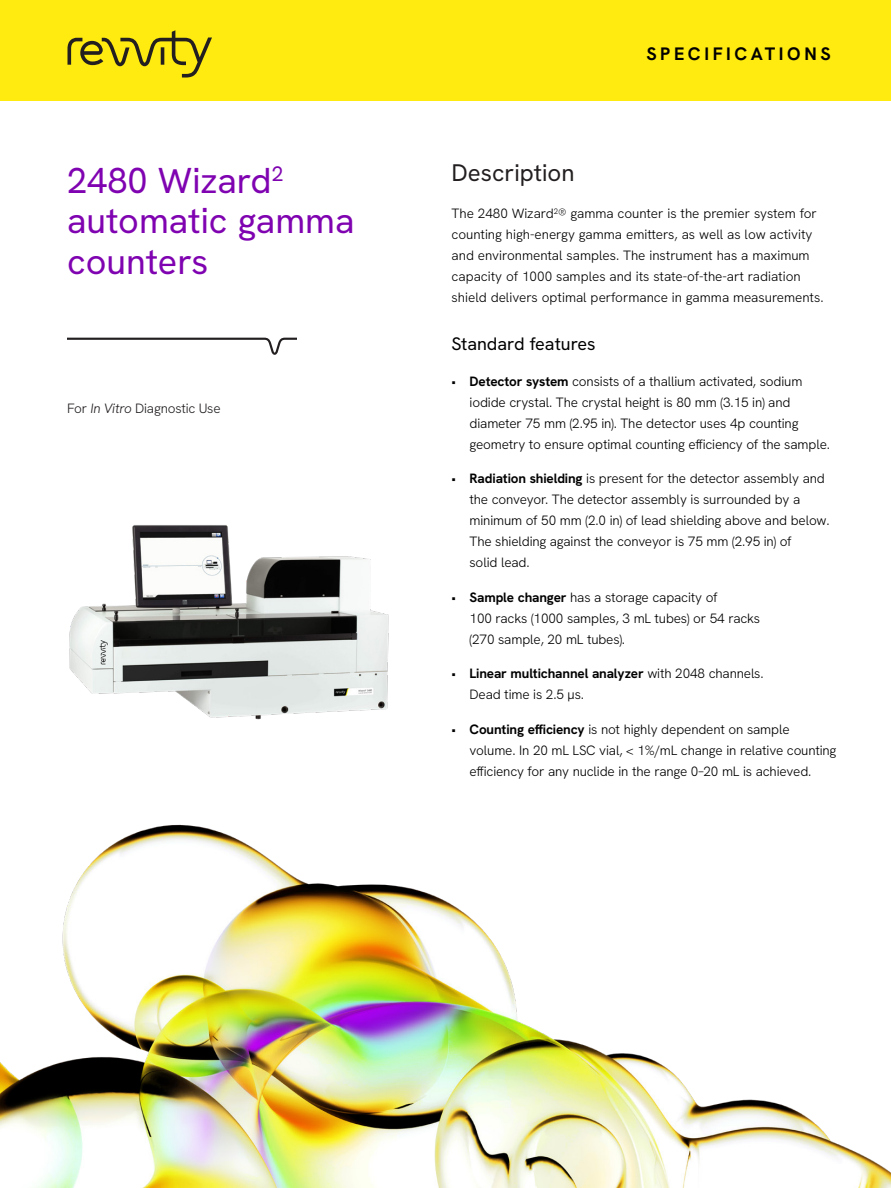
<style>
.page{position:relative;width:891px;height:1188px;background:#fff}
.page>*{position:absolute;margin:0;border:0;box-sizing:border-box;transform-origin:0 0}
.Intro_Head{font:36px/40.5px "Hanken Grotesk";color:#7f03b0}
.Intro_subhead{font:24px "Hanken Grotesk";color:#231f20}
.Sub_Head{font:18px "Hanken Grotesk";color:#000}
.t1{font:700 18px "Hanken Grotesk";letter-spacing:.2em;color:#000}
.Body_Copy{font:300 13.5px/21px "Hanken Grotesk";letter-spacing:-.01em;color:#000}
.Key_Discription_Author{font:300 13.5px "Hanken Grotesk";letter-spacing:-.015em;color:#231f20}
.s1{font-style:italic}
.s2{font-weight:700}
</style>
<div class="page">
<div style="left:0;top:0;width:891px;height:101px;background:#ffeb0f"></div>
<svg style="left:68px;top:30px;width:144px;height:48px"></svg>
<img style="left:0;top:824px;width:891px;height:364px">
<svg style="left:67px;top:338px;width:229px;height:17px"></svg>
<img style="left:69px;top:525px;width:320px;height:195px">
<p class="Intro_Head" style="left:67px;top:159px;width:289px">2480 Wizard<sup>2 </sup>automatic gamma counters</p>
<p class="Key_Discription_Author" style="left:67px;top:400px;width:155px">For <span class="s1">In Vitro</span> Diagnostic Use</p>
<h3 class="t1" style="left:646px;top:43px;width:186px">SPECIFICATIONS</h3>
<p class="Intro_subhead" style="left:452px;top:157px;width:125px">Description</p>
<p class="Body_Copy" style="left:452px;top:203px;width:374px">The 2480 Wizard<sup>2</sup>® gamma counter is the premier system for counting high-energy gamma emitters, as well as low activity and environmental samples. The instrument has a maximum capacity of 1000 samples and its state-of-the-art radiation shield delivers optimal performance in gamma measurements.</p>
<p class="Sub_Head" style="left:452px;top:332px;width:146px">Standard features</p>
<p class="Body_Copy" style="left:470px;top:370px;width:362px;text-indent:-18px">• <span class="s2">Detector system</span> consists of a thallium activated, sodium iodide crystal. The crystal height is 80 mm (3.15 in) and diameter 75 mm (2.95 in). The detector uses 4p counting geometry to ensure optimal counting efficiency of the sample.</p>
<p class="Body_Copy" style="left:470px;top:468px;width:362px;text-indent:-18px">• <span class="s2">Radiation shielding</span> is present for the detector assembly and the conveyor. The detector assembly is surrounded by a minimum of 50 mm (2.0 in) of lead shielding above and below.<br>The shielding against the conveyor is 75 mm (2.95 in) of<br>solid lead.</p>
<p class="Body_Copy" style="left:470px;top:586px;width:292px;text-indent:-18px">• <span class="s2">Sample changer</span> has a storage capacity of<br>100 racks (1000 samples, 3 mL tubes) or 54 racks (270 sample, 20 mL tubes).</p>
<p class="Body_Copy" style="left:470px;top:663px;width:296px;text-indent:-18px">• <span class="s2">Linear multichannel analyzer</span> with 2048 channels.<br>Dead time is 2.5 µs.</p>
<p class="Body_Copy" style="left:470px;top:718px;width:368px;text-indent:-18px">• <span class="s2">Counting efficiency</span> is not highly dependent on sample volume. In 20 mL LSC vial, &lt; 1%/mL change in relative counting efficiency for any nuclide in the range 0–20 mL is achieved.</p>
</div>
